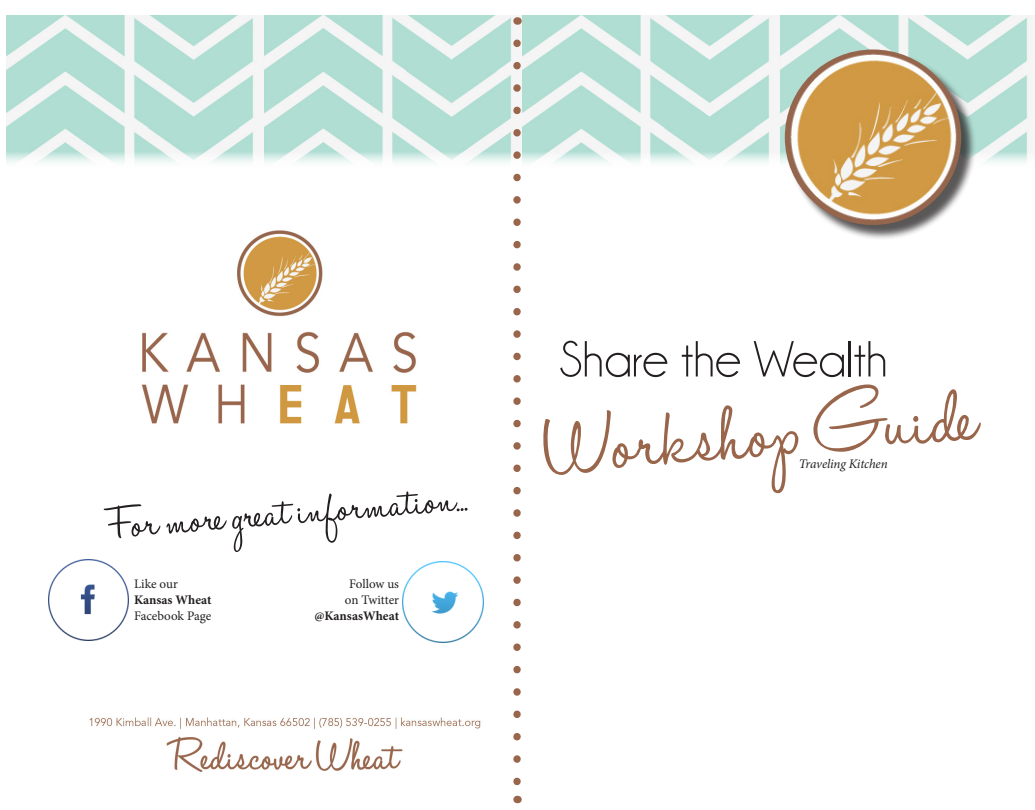
<style>
.page{position:relative;width:1035px;height:810px;background:#fff}
.page>*{position:absolute;margin:0;border:0;box-sizing:border-box;transform-origin:0 0}
.t1{font:97.5px "Halo Handletter";color:#99664c}
.t2{font:52.5px "Halo Handletter";color:#231f20}
.t3{font:51.25px "Champagne&Limousines";color:#231f20}
.t4{font:13px "Minion Pro";letter-spacing:-.005em;color:#231f20}
.t5{font:700 13px "Minion Pro";color:#231f20}
.t6{font:italic 13px "Minion Pro";letter-spacing:-.015em;color:#231f20}
</style>
<div class="page">
<img style="left:6px;top:15px;width:1023px;height:148px">
<svg style="left:513px;top:43px;width:8px;height:743px"></svg>
<div style="left:787px;top:51px;width:190px;height:189px;background:#231f20;opacity:.75"></div>
<img style="left:785px;top:49px;width:176px;height:176px">
<img style="left:89px;top:717px;width:392px;height:55px">
<img style="left:141px;top:230px;width:276px;height:194px">
<img style="left:402px;top:562px;width:81px;height:81px">
<img style="left:48px;top:559px;width:80px;height:82px">
<p class="t2" style="left:105px;top:498px;width:362px;rotate:-5deg">For more great information...</p>
<p class="t4" style="left:134px;top:575px;width:45px">Like our</p>
<p class="t5" style="left:134px;top:591px;width:79px">Kansas Wheat</p>
<p class="t4" style="left:134px;top:607px;width:79px">Facebook Page</p>
<p class="t4" style="left:349px;top:576px;width:51px">Follow us</p>
<p class="t4" style="left:345px;top:591px;width:56px">on Twitter</p>
<p class="t5" style="left:314px;top:606px;width:86px">@KansasWheat</p>
<p class="t3" style="left:559px;top:333px;width:330px">Share the Wealth</p>
<p class="t1" style="left:541px;top:394px;width:434px;rotate:-4deg">Workshop Guide</p>
<p class="t6" style="left:799px;top:455px;width:91px">Traveling Kitchen</p>
</div>
